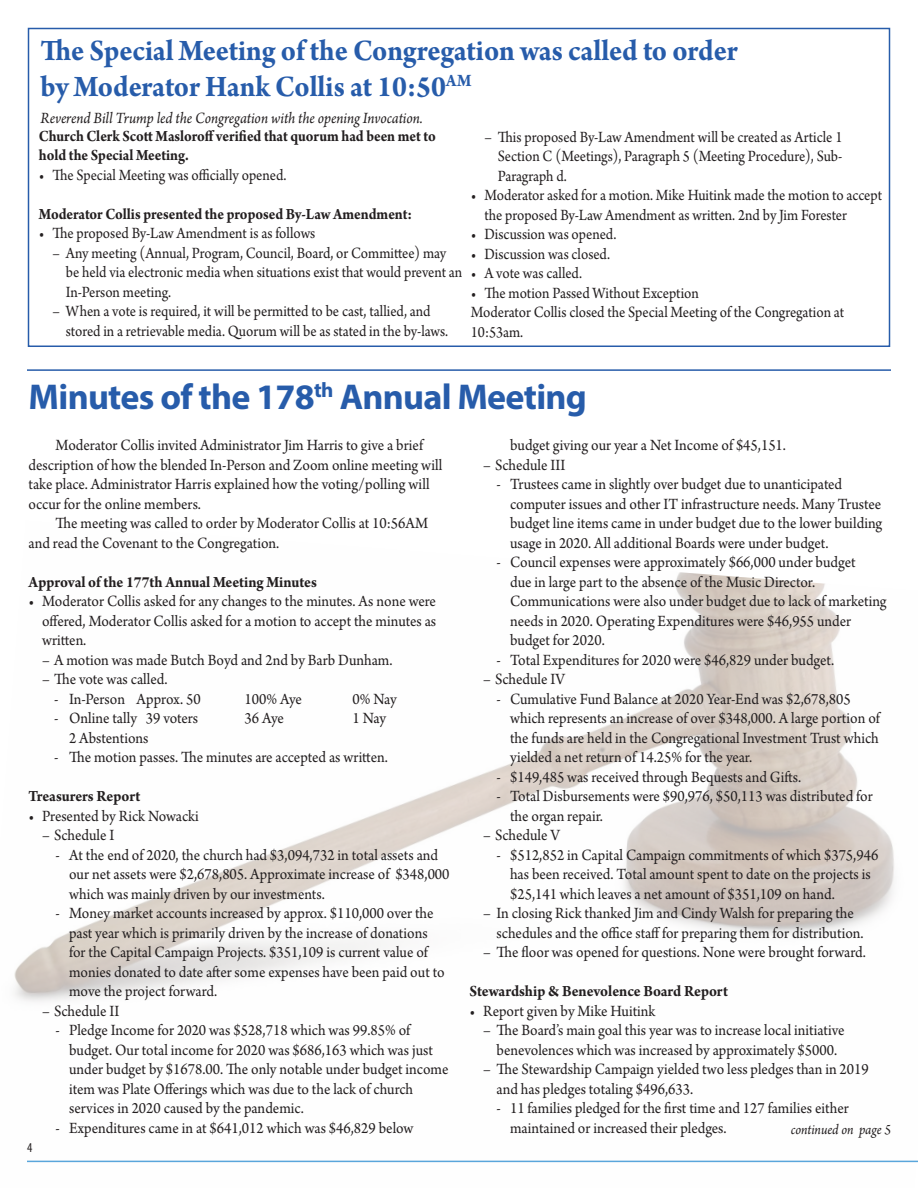
<style>
.page{position:relative;width:918px;height:1188px;background:#fff}
.page>*{position:absolute;margin:0;border:0;box-sizing:border-box;transform-origin:0 0}
.Col_-_page_head{font:700 36px "Myriad Pro";letter-spacing:-.02em;color:#275caa}
.Col_-_body{font:700 31.5px "Arno Pro";letter-spacing:-.005em;color:#275caa;scale:.93 1}
.Col_-_body-2{font:16.5px/19.5px "Arno Pro";color:#231f20;scale:.93 1}
.Col_-_body-3{font:16.5px/19.5px "Arno Pro";color:#231f20;scale:.9 1}
.Col_-_body-4{font:700 16.5px/19.5px "Arno Pro";letter-spacing:-.005em;color:#231f20;scale:.9 1}
.Col_-_body-5{font:700 16.5px "Arno Pro";letter-spacing:-.005em;color:#231f20;scale:.93 1}
.Col_-_body-6{font:italic 16.5px "Arno Pro";letter-spacing:-.005em;color:#231f20;scale:.93 1}
.Col_-_body-7{font:italic 15px "Arno Pro";letter-spacing:-.005em;color:#231f20;scale:.93 1}
.t1{font:condensed 13.5px "Myriad Pro";color:#231f20}
</style>
<div class="page">
<img style="left:14px;top:572px;width:904px;height:591px">
<hr style="left:27px;top:1161px;width:891px;height:1px;background:#59a6db">
<hr style="left:27px;top:369px;width:864px;height:2px;background:#275caa">
<div style="left:28px;top:28px;width:862px;height:319px;border:2px solid #275caa"></div>
<p class="Col_-_body" style="left:40px;top:33px;width:751px">The Special Meeting of the Congregation was called to order</p>
<p class="Col_-_body" style="left:40px;top:69px;width:465px">by Moderator Hank Collis at 10:50<sup>AM</sup></p>
<p class="Col_-_body-6" style="left:40px;top:109px;width:413px">Reverend Bill Trump led the Congregation with the opening Invocation.</p>
<p class="Col_-_body-4" style="left:39px;top:127px;width:443px">Church Clerk Scott Masloroff verified that quorum had been met to hold the Special Meeting.</p>
<p class="Col_-_body-3" style="left:39px;top:166px;width:277px">• The Special Meeting was officially opened.</p>
<p class="Col_-_body-4" style="left:39px;top:205px;width:416px">Moderator Collis presented the proposed By-Law Amendment:</p>
<p class="Col_-_body-3" style="left:39px;top:224px;width:309px">• The proposed By-Law Amendment is as follows</p>
<p class="Col_-_body-3" style="left:66px;top:244px;width:442px;text-indent:-14px">– Any meeting (Annual, Program, Council, Board, or Committee) may be held via electronic media when situations exist that would prevent an<br>In-Person meeting.</p>
<p class="Col_-_body-3" style="left:66px;top:302px;width:426px;text-indent:-14px">– When a vote is required, it will be permitted to be cast, tallied, and stored in a retrievable media. Quorum will be as stated in the by-laws.</p>
<p class="Col_-_body-3" style="left:498px;top:128px;width:384px;text-align:justify;text-indent:-14px">– This proposed By-Law Amendment will be created as Article 1<br>Section C (Meetings), Paragraph 5 (Meeting Procedure), Sub-Paragraph d.</p>
<p class="Col_-_body-3" style="left:484px;top:187px;width:443px;text-indent:-14px">• Moderator asked for a motion. Mike Huitink made the motion to accept the proposed By-Law Amendment as written. 2nd by Jim Forester</p>
<p class="Col_-_body-3" style="left:471px;top:226px;width:163px">• Discussion was opened.</p>
<p class="Col_-_body-3" style="left:471px;top:245px;width:156px">• Discussion was closed.</p>
<p class="Col_-_body-3" style="left:471px;top:265px;width:125px">• A vote was called.</p>
<p class="Col_-_body-3" style="left:471px;top:284px;width:255px">• The motion Passed Without Exception</p>
<p class="Col_-_body-3" style="left:471px;top:304px;width:416px">Moderator Collis closed the Special Meeting of the Congregation at<br>10:53am.</p>
<p class="Col_-_page_head" style="left:29px;top:374px;width:560px">Minutes of the 178<sup>th</sup> Annual Meeting</p>
<p class="Col_-_body-2" style="left:29px;top:436px;width:447px;text-indent:27px">Moderator Collis invited Administrator Jim Harris to give a brief description of how the blended In-Person and Zoom online meeting will take place. Administrator Harris explained how the voting/polling will occur for the online members.</p>
<p class="Col_-_body-2" style="left:29px;top:514px;width:431px;text-indent:27px">The meeting was called to order by Moderator Collis at 10:56AM and read the Covenant to the Congregation.</p>
<p class="Col_-_body-5" style="left:29px;top:572px;width:312px">Approval of the 177th Annual Meeting Minutes</p>
<p class="Col_-_body-2" style="left:42px;top:592px;width:425px;text-align:justify;text-indent:-14px">• Moderator Collis asked for any changes to the minutes. As none were offered, Moderator Collis asked for a motion to accept the minutes as written.</p>
<p class="Col_-_body-2" style="left:42px;top:651px;width:378px">– A motion was made Butch Boyd and 2nd by Barb Dunham.</p>
<p class="Col_-_body-2" style="left:42px;top:670px;width:137px">– The vote was called.</p>
<p class="Col_-_body-2" style="left:54px;top:690px;width:159px">- In-Person Approx. 50</p>
<p class="Col_-_body-2" style="left:245px;top:690px;width:63px">100% Aye</p>
<p class="Col_-_body-2" style="left:353px;top:690px;width:49px">0% Nay</p>
<p class="Col_-_body-2" style="left:54px;top:709px;width:156px">- Online tally 39 voters</p>
<p class="Col_-_body-2" style="left:245px;top:709px;width:44px">36 Aye</p>
<p class="Col_-_body-2" style="left:353px;top:709px;width:37px">1 Nay</p>
<p class="Col_-_body-2" style="left:69px;top:729px;width:87px">2 Abstentions</p>
<p class="Col_-_body-2" style="left:54px;top:748px;width:360px">- The motion passes. The minutes are accepted as written.</p>
<p class="Col_-_body-5" style="left:29px;top:787px;width:122px">Treasurers Report</p>
<p class="Col_-_body-2" style="left:29px;top:807px;width:185px">• Presented by Rick Nowacki</p>
<p class="Col_-_body-2" style="left:42px;top:826px;width:79px">– Schedule I</p>
<p class="Col_-_body-2" style="left:69px;top:846px;width:411px;text-indent:-13px">- At the end of 2020, the church had $3,094,732 in total assets and our net assets were $2,678,805. Approximate increase of $348,000 which was mainly driven by our investments.</p>
<p class="Col_-_body-2" style="left:69px;top:904px;width:405px;text-indent:-13px">- Money market accounts increased by approx. $110,000 over the past year which is primarily driven by the increase of donations for the Capital Campaign Projects. $351,109 is current value of monies donated to date after some expenses have been paid out to move the project forward.</p>
<p class="Col_-_body-2" style="left:42px;top:1002px;width:85px">– Schedule II</p>
<p class="Col_-_body-2" style="left:69px;top:1021px;width:410px;text-indent:-13px">- Pledge Income for 2020 was $528,718 which was 99.85% of budget. Our total income for 2020 was $686,163 which was just under budget by $1678.00. The only notable under budget income item was Plate Offerings which was due to the lack of church services in 2020 caused by the pandemic.</p>
<p class="Col_-_body-2" style="left:56px;top:1119px;width:386px">- Expenditures came in at $641,012 which was $46,829 below</p>
<p class="t1" style="left:27px;top:1139px;width:7px">4</p>
<p class="Col_-_body-2" style="left:510px;top:436px;width:298px">budget giving our year a Net Income of $45,151.</p>
<p class="Col_-_body-2" style="left:483px;top:456px;width:90px">– Schedule III</p>
<p class="Col_-_body-2" style="left:510px;top:475px;width:402px;text-indent:-13px">- Trustees came in slightly over budget due to unanticipated computer issues and other IT infrastructure needs. Many Trustee budget line items came in under budget due to the lower building usage in 2020. All additional Boards were under budget.</p>
<p class="Col_-_body-2" style="left:510px;top:553px;width:406px;text-indent:-13px">- Council expenses were approximately $66,000 under budget<br>due in large part to the absence of the Music Director.<br>Communications were also under budget due to lack of marketing needs in 2020. Operating Expenditures were $46,955 under budget for 2020.</p>
<p class="Col_-_body-2" style="left:497px;top:651px;width:365px">- Total Expenditures for 2020 were $46,829 under budget.</p>
<p class="Col_-_body-2" style="left:483px;top:670px;width:90px">– Schedule IV</p>
<p class="Col_-_body-2" style="left:510px;top:690px;width:399px;text-indent:-13px">- Cumulative Fund Balance at 2020 Year-End was $2,678,805 which represents an increase of over $348,000. A large portion of the funds are held in the Congregational Investment Trust which yielded a net return of 14.25% for the year.</p>
<p class="Col_-_body-2" style="left:497px;top:768px;width:329px">- $149,485 was received through Bequests and Gifts.</p>
<p class="Col_-_body-2" style="left:510px;top:787px;width:391px;text-indent:-13px">- Total Disbursements were $90,976, $50,113 was distributed for the organ repair.</p>
<p class="Col_-_body-2" style="left:483px;top:826px;width:84px">– Schedule V</p>
<p class="Col_-_body-2" style="left:510px;top:846px;width:397px;text-indent:-13px">- $512,852 in Capital Campaign commitments of which $375,946 has been received. Total amount spent to date on the projects is $25,141 which leaves a net amount of $351,109 on hand.</p>
<p class="Col_-_body-2" style="left:497px;top:904px;width:396px;text-indent:-13px">– In closing Rick thanked Jim and Cindy Walsh for preparing the schedules and the office staff for preparing them for distribution.</p>
<p class="Col_-_body-2" style="left:483px;top:943px;width:413px">– The floor was opened for questions. None were brought forward.</p>
<p class="Col_-_body-5" style="left:470px;top:982px;width:279px">Stewardship &amp; Benevolence Board Report</p>
<p class="Col_-_body-2" style="left:470px;top:1002px;width:201px">• Report given by Mike Huitink</p>
<p class="Col_-_body-2" style="left:483px;top:1021px;width:390px;text-align:center">– The Board’s main goal this year was to increase local initiative benevolences which was increased by approximately $5000.</p>
<p class="Col_-_body-2" style="left:497px;top:1060px;width:402px;text-indent:-13px">– The Stewardship Campaign yielded two less pledges than in 2019 and has pledges totaling $496,633.</p>
<p class="Col_-_body-2" style="left:510px;top:1099px;width:366px;text-indent:-13px">- 11 families pledged for the first time and 127 families either maintained or increased their pledges.</p>
<p class="Col_-_body-7" style="left:791px;top:1121px;width:109px">continued on page 5</p>
</div>
